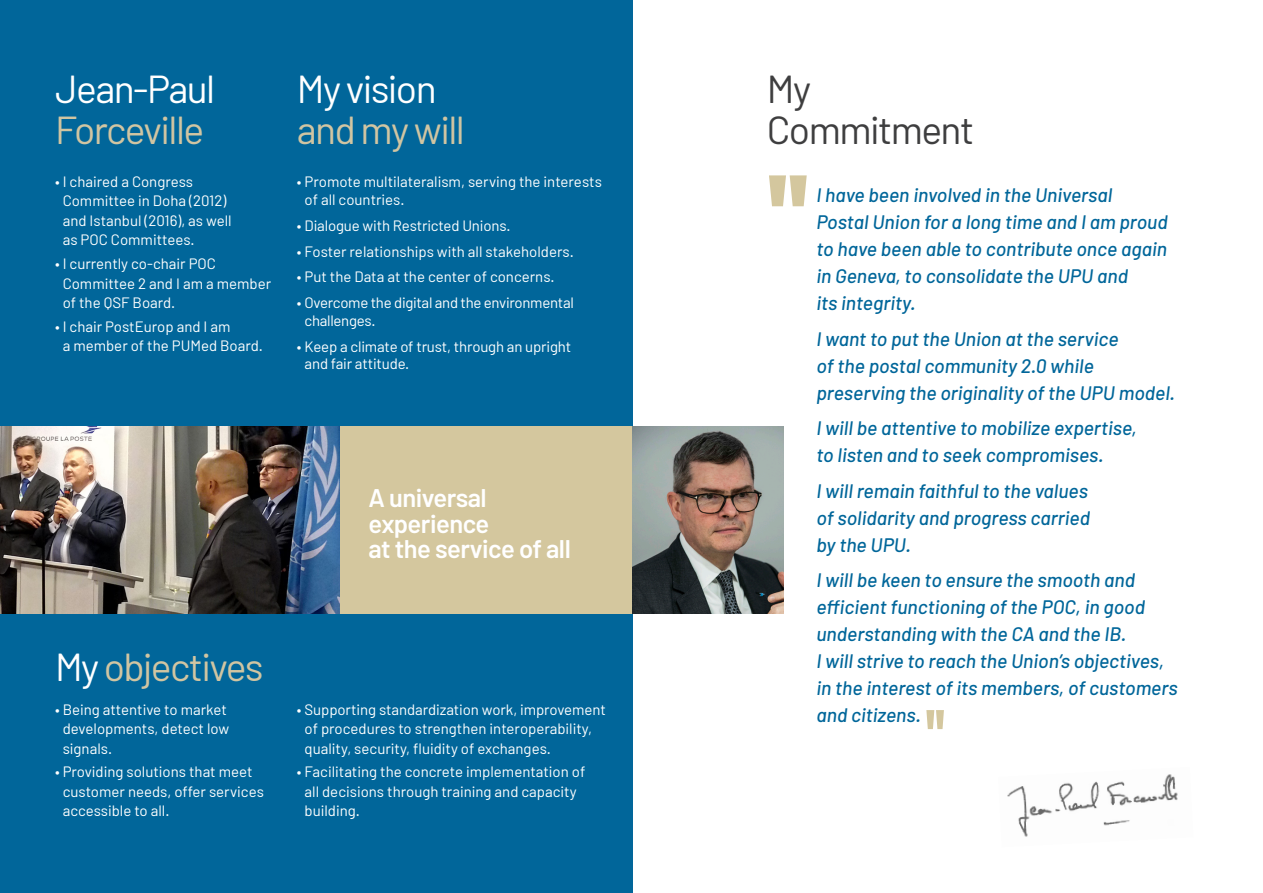
<style>
.page{position:relative;width:1263px;height:893px;background:#fff}
.page>*{position:absolute;margin:0;border:0;box-sizing:border-box;transform-origin:0 0}
.t1{font:39px/40.5px "Barlow";letter-spacing:-.04em;color:#d1c5a2}
.t2{font:39px "Barlow";letter-spacing:-.04em;color:#3e3e3f}
.t3{font:600 25.5px "Barlow";letter-spacing:-.02em;color:#fff}
.t4{font:italic 500 19.5px/27px "Barlow";color:#01669a}
.t5{font:15px/19.5px "Barlow";color:#fff}
.t6{font:15px/17.4px "Barlow";letter-spacing:-.02em;color:#fff}
.s1{color:#fff}
</style>
<div class="page">
<svg style="left:769px;top:175px;width:38px;height:31px"></svg>
<svg style="left:926px;top:710px;width:18px;height:19px"></svg>
<img style="left:1007px;top:774px;width:171px;height:63px">
<div style="left:0;top:0;width:632px;height:893px;background:#01669a"></div>
<div style="left:293px;top:426px;width:339px;height:187px;background:#d4c79e"></div>
<img style="left:0;top:426px;width:339px;height:187px">
<img style="left:632px;top:426px;width:151px;height:187px">
<p class="t1" style="left:55px;top:68px;width:162px"><span class="s1">Jean-Paul<br></span>Forceville</p>
<p class="t5" style="left:63px;top:171px;width:171px;text-indent:-8px">• I chaired a Congress<br>Committee in Doha (2012) and Istanbul (2016), as well as POC Committees.</p>
<p class="t5" style="left:63px;top:253px;width:210px;text-indent:-8px">• I currently co-chair POC<br>Committee 2 and I am a member of the QSF Board.</p>
<p class="t5" style="left:63px;top:316px;width:202px;text-indent:-8px">• I chair PostEurop and I am<br>a member of the PUMed Board.</p>
<p class="t1" style="left:297px;top:68px;width:170px"><span class="s1">My vision </span>and my will</p>
<p class="t5" style="left:305px;top:172px;width:299px;line-height:18px;text-indent:-8px">• Promote multilateralism, serving the interests of all countries.</p>
<p class="t5" style="left:297px;top:215px;width:215px">• Dialogue with Restricted Unions.</p>
<p class="t5" style="left:297px;top:241px;width:278px">• Foster relationships with all stakeholders.</p>
<p class="t5" style="left:297px;top:267px;width:259px">• Put the Data at the center of concerns.</p>
<p class="t6" style="left:305px;top:294px;width:271px;text-indent:-8px">• Overcome the digital and the environmental challenges.</p>
<p class="t5" style="left:305px;top:337px;width:268px;line-height:17.4px;text-indent:-8px">• Keep a climate of trust, through an upright and fair attitude.</p>
<p class="t3" style="left:369px;top:482px;width:120px">A universal</p>
<p class="t3" style="left:369px;top:508px;width:122px">experience</p>
<p class="t3" style="left:369px;top:533px;width:204px">at the service of all</p>
<p class="t1" style="left:55px;top:646px;width:210px"><span class="s1">My</span> objectives</p>
<p class="t5" style="left:63px;top:699px;width:168px;text-indent:-8px">• Being attentive to market developments, detect low signals.</p>
<p class="t5" style="left:63px;top:762px;width:203px;text-indent:-8px">• Providing solutions that meet customer needs, offer services accessible to all.</p>
<p class="t5" style="left:305px;top:699px;width:303px;text-indent:-8px">• Supporting standardization work, improvement of procedures to strengthen interoperability, quality, security, fluidity of exchanges.</p>
<p class="t5" style="left:305px;top:762px;width:282px;text-indent:-8px">• Facilitating the concrete implementation of all decisions through training and capacity building.</p>
<p class="t2" style="left:767px;top:65px;width:46px">My</p>
<p class="t2" style="left:767px;top:106px;width:209px">Commitment</p>
<p class="t4" style="left:816px;top:181px;width:353px">I have been involved in the Universal Postal Union for a long time and I am proud to have been able to contribute once again in Geneva, to consolidate the UPU and<br>its integrity.</p>
<p class="t4" style="left:816px;top:325px;width:360px">I want to put the Union at the service<br>of the postal community 2.0 while preserving the originality of the UPU model.</p>
<p class="t4" style="left:816px;top:414px;width:322px">I will be attentive to mobilize expertise, to listen and to seek compromises.</p>
<p class="t4" style="left:816px;top:477px;width:275px;text-align:justify">I will remain faithful to the values of solidarity and progress carried by the UPU.</p>
<p class="t4" style="left:816px;top:566px;width:363px">I will be keen to ensure the smooth and efficient functioning of the POC, in good understanding with the CA and the IB.<br>I will strive to reach the Union’s objectives, in the interest of its members, of customers and citizens.</p>
</div>
